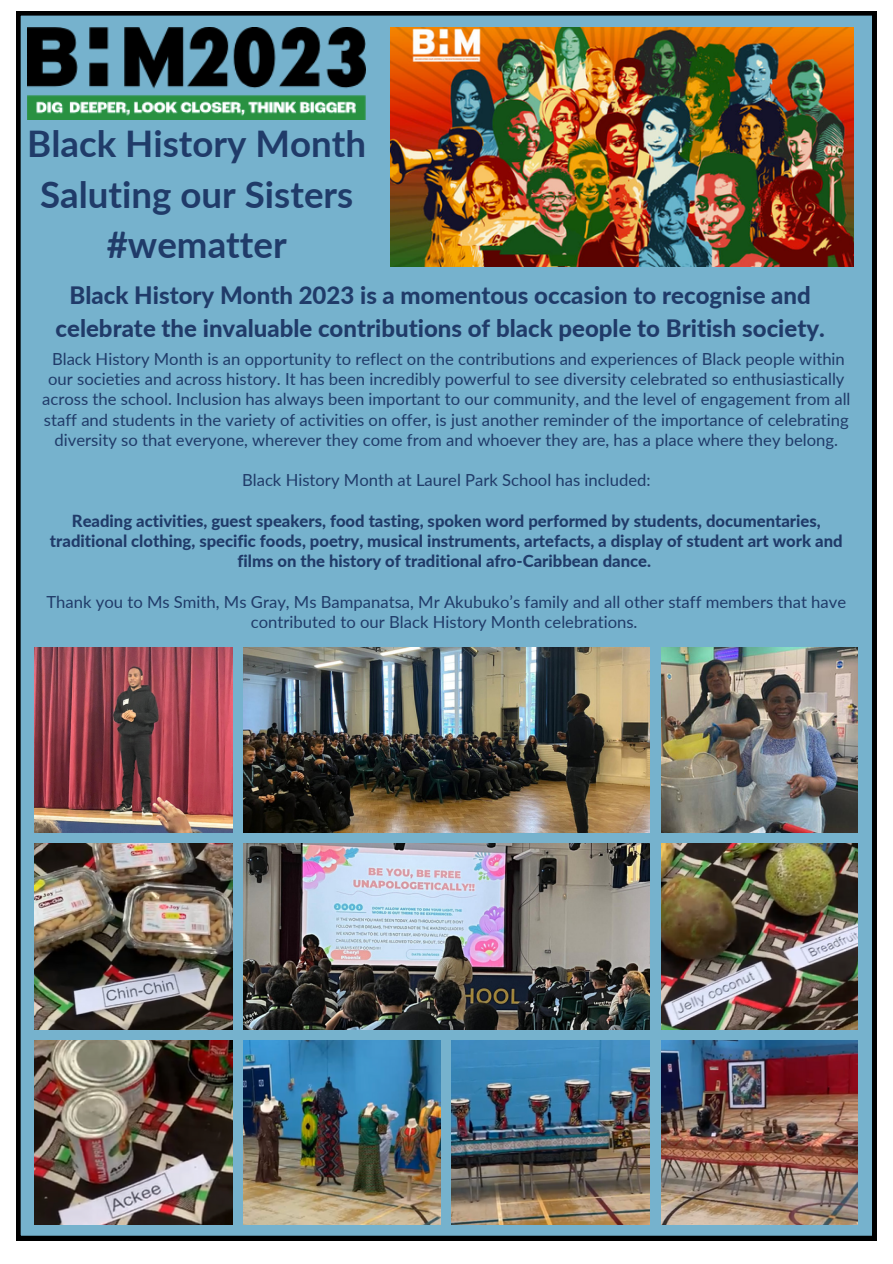
<style>
.page{position:relative;width:893px;height:1264px;background:#fff}
.page>*{position:absolute;margin:0;border:0;box-sizing:border-box;transform-origin:0 0}
.t1{font:700 36.6px "Lato";color:#203b69}
.t2{font:800 24px/32.5px "Lato";color:#203b69;text-align:center}
.t3{font:16.65px/20.2px "Lato";color:#203b69;text-align:center}
.t4{font:800 16.65px/20.2px "Lato";color:#203b69;text-align:center}
</style>
<div class="page">
<div style="left:16px;top:11px;width:860px;height:1229px;background:#76b2cd"></div>
<img style="left:35px;top:647px;width:197px;height:185px">
<img style="left:244px;top:647px;width:405px;height:185px">
<img style="left:661px;top:647px;width:196px;height:185px">
<img style="left:35px;top:843px;width:197px;height:185px">
<img style="left:244px;top:843px;width:405px;height:185px">
<img style="left:661px;top:843px;width:196px;height:185px">
<img style="left:35px;top:1040px;width:197px;height:184px">
<img style="left:244px;top:1040px;width:196px;height:184px">
<img style="left:452px;top:1040px;width:197px;height:184px">
<img style="left:661px;top:1040px;width:196px;height:184px">
<img style="left:27px;top:27px;width:339px;height:92px">
<img style="left:390px;top:27px;width:463px;height:239px">
<p class="t1" style="left:27px;top:121px;width:340px">Black History Month</p>
<p class="t1" style="left:40px;top:172px;width:315px">Saluting our Sisters</p>
<p class="t1" style="left:107px;top:222px;width:181px">#wematter</p>
<p class="t2" style="left:56px;top:279px;width:770px">Black History Month 2023 is a momentous occasion to recognise and celebrate the invaluable contributions of black people to British society.</p>
<p class="t3" style="left:42px;top:348px;width:809px">Black History Month is an opportunity to reflect on the contributions and experiences of Black people within our societies and across history. It has been incredibly powerful to see diversity celebrated so enthusiastically across the school. Inclusion has always been important to our community, and the level of engagement from all staff and students in the variety of activities on offer, is just another reminder of the importance of celebrating diversity so that everyone, wherever they come from and whoever they are, has a place where they belong.</p>
<p class="t3" style="left:242px;top:470px;width:410px">Black History Month at Laurel Park School has included:</p>
<p class="t4" style="left:50px;top:510px;width:794px">Reading activities, guest speakers, food tasting, spoken word performed by students, documentaries, traditional clothing, specific foods, poetry, musical instruments, artefacts, a display of student art work and films on the history of traditional afro-Caribbean dance.</p>
<p class="t3" style="left:46px;top:591px;width:801px">Thank you to Ms Smith, Ms Gray, Ms Bampanatsa, Mr Akubuko’s family and all other staff members that have contributed to our Black History Month celebrations.</p>
</div>
